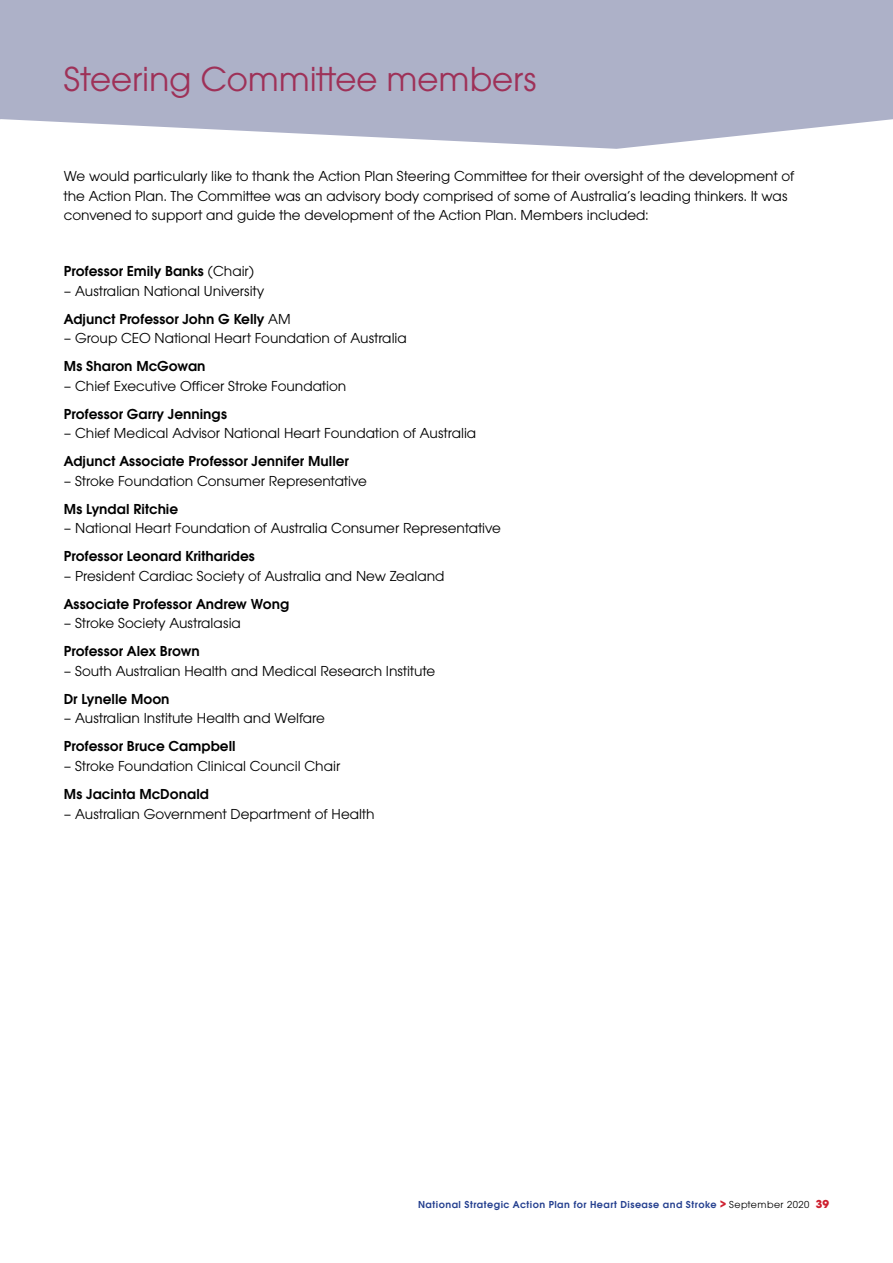
<style>
.page{position:relative;width:893px;height:1263px;background:#fff}
.page>*{position:absolute;margin:0;border:0;box-sizing:border-box;transform-origin:0 0}
.t1{font:36px "Avalon";color:#9e3158}
.t2{font:15px/19.5px "Avalon";color:#000}
.t3{font:600 15px "Avalon";color:#000}
.t4{font:600 10.5px "Avalon";letter-spacing:.04em;color:#25408f}
.s1{font-weight:400}
.s2{font-weight:600}
.s3{font-weight:700;font-size:12px;color:#ce202f}
.s4{font-weight:400;color:#000}
</style>
<div class="page">
<svg style="left:0;top:0;width:893px;height:149px;background:#b5b8cd"></svg>
<h1 class="t1" style="left:64px;top:58px;width:475px">Steering Committee members</h1>
<p class="t2" style="left:64px;top:167px;width:732px">We would particularly like to thank the Action Plan Steering Committee for their oversight of the development of the Action Plan. The Committee was an advisory body comprised of some of Australia’s leading thinkers. It was convened to support and guide the development of the Action Plan. Members included:</p>
<p class="t3" style="left:64px;top:262px;width:192px">Professor Emily Banks <span class="s1">(Chair)</span></p>
<p class="t2" style="left:64px;top:277px;width:228px;line-height:28px">– Australian National University<br><span class="s2">Adjunct Professor John G Kelly</span> AM</p>
<p class="t2" style="left:64px;top:329px;width:345px">– Group CEO National Heart Foundation of Australia</p>
<p class="t3" style="left:64px;top:358px;width:143px">Ms Sharon McGowan</p>
<p class="t2" style="left:64px;top:376px;width:284px">– Chief Executive Officer Stroke Foundation</p>
<p class="t3" style="left:64px;top:405px;width:165px">Professor Garry Jennings</p>
<p class="t2" style="left:64px;top:424px;width:414px">– Chief Medical Advisor National Heart Foundation of Australia</p>
<p class="t3" style="left:64px;top:453px;width:287px">Adjunct Associate Professor Jennifer Muller</p>
<p class="t2" style="left:64px;top:471px;width:305px">– Stroke Foundation Consumer Representative</p>
<p class="t3" style="left:64px;top:500px;width:116px">Ms Lyndal Ritchie</p>
<p class="t2" style="left:64px;top:519px;width:439px">– National Heart Foundation of Australia Consumer Representative</p>
<p class="t3" style="left:64px;top:548px;width:193px">Professor Leonard Kritharides</p>
<p class="t2" style="left:64px;top:566px;width:382px">– President Cardiac Society of Australia and New Zealand</p>
<p class="t3" style="left:64px;top:595px;width:227px">Associate Professor Andrew Wong</p>
<p class="t2" style="left:64px;top:614px;width:179px">– Stroke Society Australasia</p>
<p class="t3" style="left:64px;top:643px;width:137px">Professor Alex Brown</p>
<p class="t2" style="left:64px;top:661px;width:373px">– South Australian Health and Medical Research Institute</p>
<p class="t3" style="left:64px;top:690px;width:107px">Dr Lynelle Moon</p>
<p class="t2" style="left:64px;top:709px;width:263px">– Australian Institute Health and Welfare</p>
<p class="t3" style="left:64px;top:738px;width:173px">Professor Bruce Campbell</p>
<p class="t2" style="left:64px;top:756px;width:278px">– Stroke Foundation Clinical Council Chair</p>
<p class="t3" style="left:64px;top:785px;width:147px">Ms Jacinta McDonald</p>
<p class="t2" style="left:64px;top:804px;width:312px">– Australian Government Department of Health</p>
<p class="t4" style="left:418px;top:1198px;width:413px">National Strategic Action Plan for Heart Disease and Stroke <span class="s3">&gt;</span> <span class="s4">September 2020</span> <span class="s3">39</span></p>
</div>
